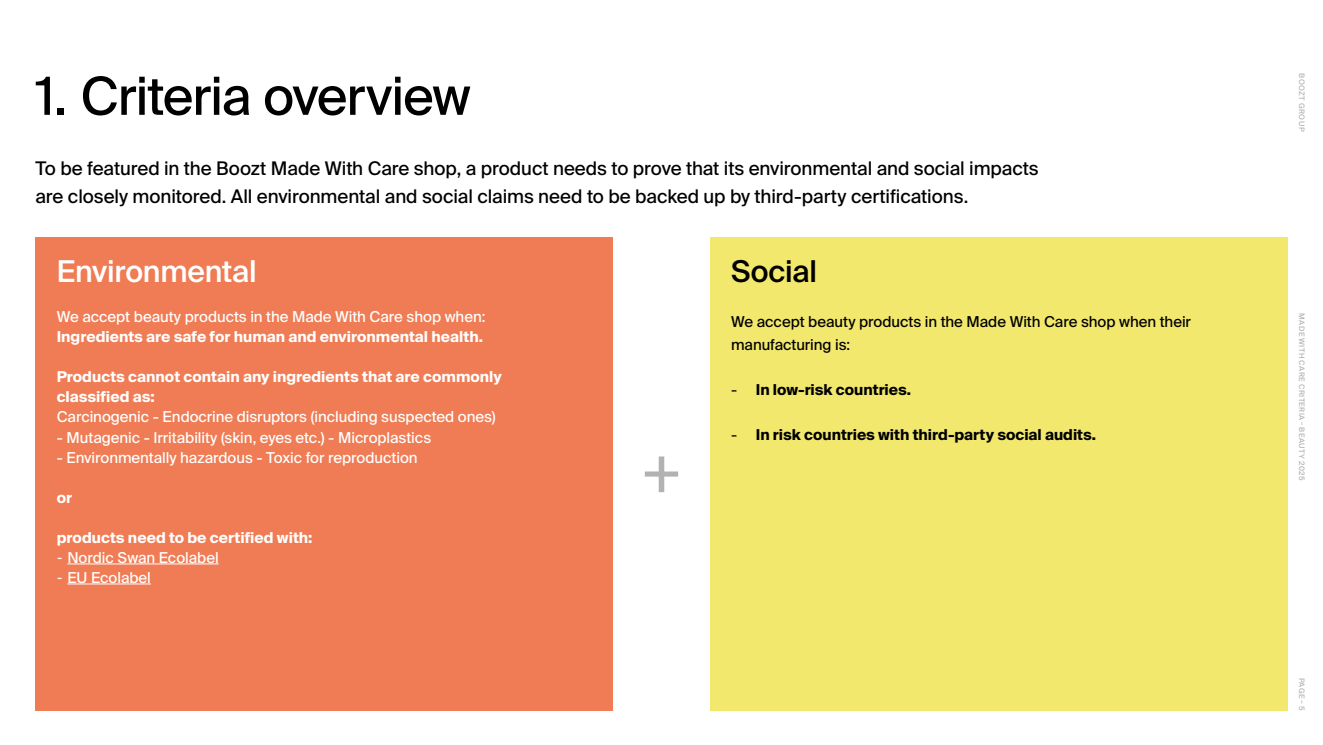
<style>
.page{position:relative;width:1323px;height:745px;background:#fff}
.page>*{position:absolute;margin:0;border:0;box-sizing:border-box;transform-origin:0 0}
.t1{font:52.5px "Suisse Intl";letter-spacing:-.02em;color:#000}
.t2{font:500 30px "Suisse Intl";letter-spacing:-.005em;color:#fff}
.t3{font:500 30px "Suisse Intl";letter-spacing:-.005em;color:#000}
.t4{font:18.75px/28.1px "Suisse Intl";letter-spacing:-.005em;color:#000}
.t5{font:15px "Suisse Intl";letter-spacing:-.005em;color:#fff}
.t6{font:700 15px/20px "Suisse Intl";color:#fff}
.t7{font:15px/22.5px "Suisse Intl";letter-spacing:-.005em;color:#000}
.t8{font:700 15px "Suisse Intl";color:#000}
.t9{font:7.5px "Suisse Intl";letter-spacing:.055em;color:#b3b2b2}
.s1{font-family:"IBM Plex Sans";font-weight:400}
.s2{font-weight:400}
</style>
<div class="page">
<div style="left:710px;top:238px;width:577px;height:472px;background:#f2e86d"></div>
<div style="left:35px;top:238px;width:578px;height:467px;background:#ef7c54"></div>
<hr style="left:67px;top:563px;width:152px;height:1px;background:#fff">
<hr style="left:67px;top:583px;width:84px;height:1px;background:#fff">
<svg style="left:645px;top:456px;width:33px;height:36px"></svg>
<h1 class="t1" style="left:35px;top:66px;width:437px">1. Criteria overview</h1>
<p class="t4" style="left:35px;top:154px;width:1005px">To be featured in the Boozt Made With Care shop, a product needs to prove that its environmental and social impacts are closely monitored. All environmental and social claims need to be backed up by third-party certifications.</p>
<h2 class="t2" style="left:57px;top:254px;width:202px">Environmental</h2>
<p class="t5" style="left:57px;top:308px;width:430px">We accept beauty products in the Made With Care shop when:</p>
<p class="t6" style="left:57px;top:327px;width:428px">Ingredients are safe for human and environmental health.</p>
<p class="t6" style="left:57px;top:367px;width:447px">Products cannot contain any ingredients that are commonly classified as:</p>
<p class="t5" style="left:57px;top:408px;width:440px">Carcinogenic - Endocrine disruptors (including suspected ones)</p>
<p class="t5" style="left:57px;top:428px;width:376px">- Mutagenic - Irritability (skin, eyes etc.) - Microplastics</p>
<p class="t5" style="left:57px;top:448px;width:362px">- Environmentally hazardous - Toxic for reproduction</p>
<p class="t6" style="left:57px;top:487px;width:17px">or</p>
<p class="t6" style="left:57px;top:527px;width:257px">products need to be certified with: <span class="s1">‑</span> <span class="s2">Nordic Swan Ecolabel<br></span><span class="s1">‑</span> <span class="s2">EU Ecolabel</span></p>
<h2 class="t3" style="left:731px;top:254px;width:87px">Social</h2>
<p class="t7" style="left:731px;top:311px;width:461px">We accept beauty products in the Made With Care shop when their manufacturing is:</p>
<p class="t8" style="left:731px;top:381px;width:181px"><span class="s2">-</span> In low-risk countries.</p>
<p class="t8" style="left:731px;top:426px;width:366px"><span class="s2">-</span> In risk countries with third-party social audits.</p>
<p class="t9" style="left:1306px;top:73px;width:59px;rotate:90deg">BOOZT GROUP</p>
<p class="t9" style="left:1306px;top:313px;width:169px;rotate:90deg">MADE WITH CARE CRITERIA - BEAUTY 2025</p>
<p class="t9" style="left:1306px;top:677px;width:35px;rotate:90deg">PAGE – 5</p>
</div>
